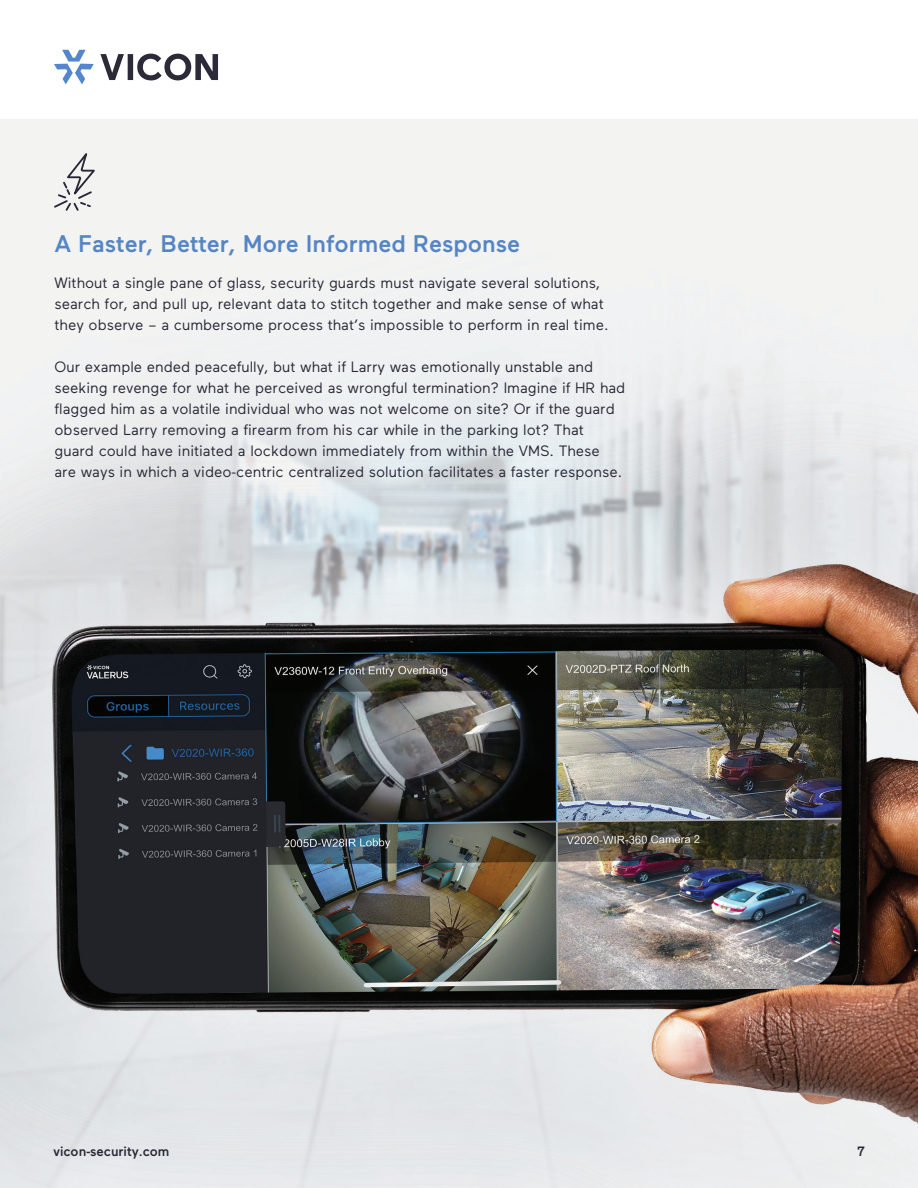
<style>
.page{position:relative;width:918px;height:1188px;background:#fff}
.page>*{position:absolute;margin:0;border:0;box-sizing:border-box;transform-origin:0 0}
.t1{font:500 24px "Maax";color:#5585c4}
.t2{font:15px/21px "Maax";color:#292837}
.t3{font:500 13.5px "Maax";color:#292837}
</style>
<div class="page">
<img style="left:0;top:119px;width:918px;height:1069px">
<svg style="left:54px;top:50px;width:40px;height:34px"></svg>
<svg style="left:100px;top:54px;width:118px;height:26px"></svg>
<svg style="left:53px;top:153px;width:45px;height:58px"></svg>
<p class="t1" style="left:54px;top:228px;width:467px">A Faster, Better, More Informed Response</p>
<p class="t2" style="left:54px;top:272px;width:556px">Without a single pane of glass, security guards must navigate several solutions, search for, and pull up, relevant data to stitch together and make sense of what they observe – a cumbersome process that’s impossible to perform in real time.</p>
<p class="t2" style="left:54px;top:356px;width:572px">Our example ended peacefully, but what if Larry was emotionally unstable and seeking revenge for what he perceived as wrongful termination? Imagine if HR had flagged him as a volatile individual who was not welcome on site? Or if the guard observed Larry removing a firearm from his car while in the parking lot? That guard could have initiated a lockdown immediately from within the VMS. These are ways in which a video-centric centralized solution facilitates a faster response.</p>
<p class="t3" style="left:54px;top:1142px;width:118px">vicon-security.com</p>
<p class="t3" style="left:857px;top:1142px;width:9px">7</p>
</div>
